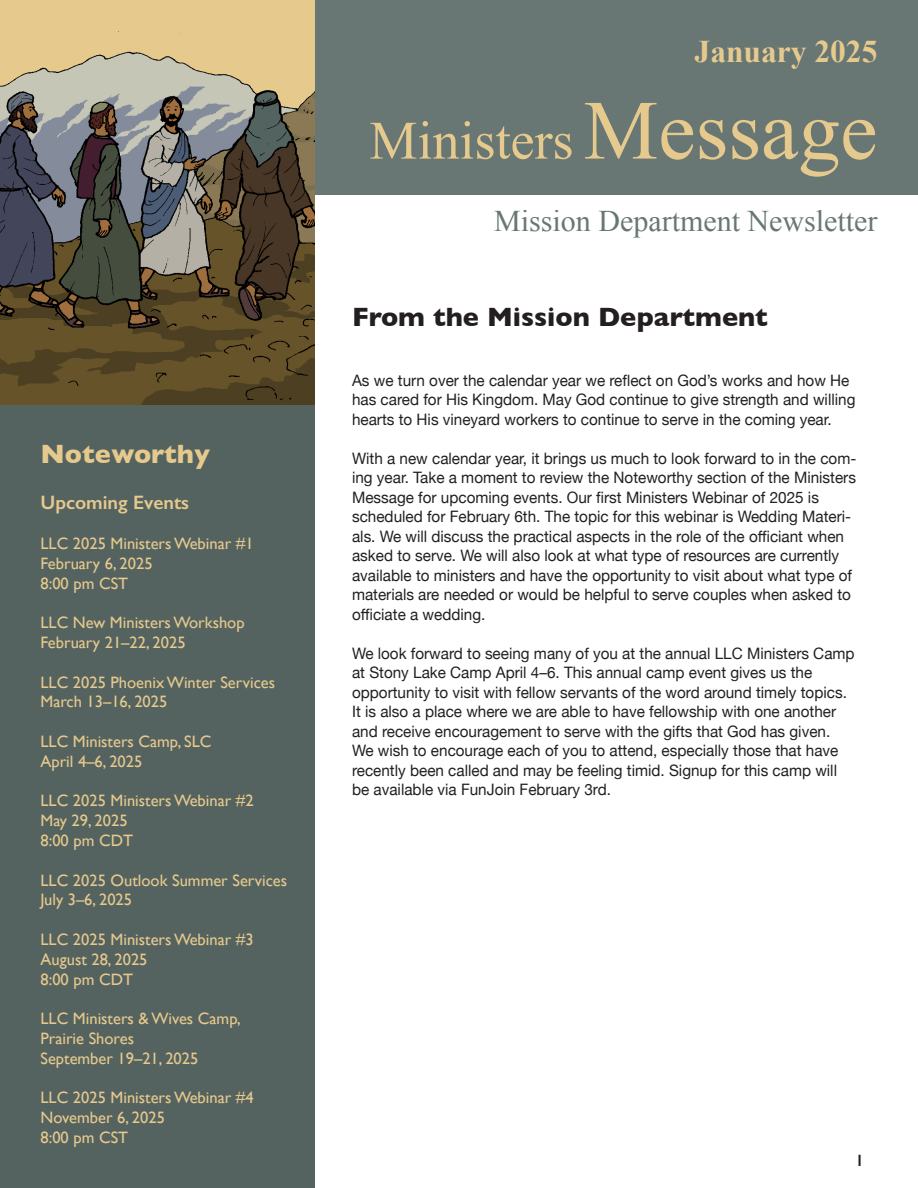
<style>
.page{position:relative;width:918px;height:1188px;background:#fff}
.page>*{position:absolute;margin:0;border:0;box-sizing:border-box;transform-origin:0 0}
.t1{font:54px "Times New Roman";color:#e6c98d}
.Date{font:700 31.5px "Times New Roman";color:#e6c98d}
.t2{font:30px "Times New Roman";color:#687774}
.t3{font:700 27px "Gill Sans";color:#231f20}
.t4{font:700 27px "Gill Sans";color:#e6c98d}
.t5{font:600 19.5px "Gill Sans";color:#e6c98d}
.Events{font:16.5px/19.8px "Gill Sans";color:#e6c98d}
.t6{font:600 16.5px "Gill Sans";color:#231f20}
.Text{font:15.75px/19.5px "Helvetica Neue";color:#231f20}
.s1{font-size:84px}
</style>
<div class="page">
<div style="left:314px;top:0;width:604px;height:194px;background:#687774"></div>
<img style="left:0;top:0;width:314px;height:405px">
<div style="left:0;top:405px;width:314px;height:783px;background:#556360"></div>
<p class="t4" style="left:40px;top:432px;width:171px">Noteworthy</p>
<p class="t5" style="left:40px;top:491px;width:150px">Upcoming Events</p>
<p class="Events" style="left:40px;top:533px;width:215px">LLC 2025 Ministers Webinar #1</p>
<p class="Events" style="left:40px;top:553px;width:114px">February 6, 2025</p>
<p class="Events" style="left:40px;top:573px;width:89px">8:00 pm CST</p>
<p class="Events" style="left:40px;top:612px;width:206px">LLC New Ministers Workshop</p>
<p class="Events" style="left:40px;top:632px;width:147px">February 21–22, 2025</p>
<p class="Events" style="left:40px;top:672px;width:236px">LLC 2025 Phoenix Winter Services</p>
<p class="Events" style="left:40px;top:692px;width:128px">March 13–16, 2025</p>
<p class="Events" style="left:40px;top:731px;width:173px">LLC Ministers Camp, SLC</p>
<p class="Events" style="left:40px;top:751px;width:103px">April 4–6, 2025</p>
<p class="Events" style="left:40px;top:791px;width:215px">LLC 2025 Ministers Webinar #2</p>
<p class="Events" style="left:40px;top:810px;width:89px">May 29, 2025</p>
<p class="Events" style="left:40px;top:830px;width:94px">8:00 pm CDT</p>
<p class="Events" style="left:40px;top:870px;width:248px">LLC 2025 Outlook Summer Services</p>
<p class="Events" style="left:40px;top:890px;width:93px">July 3–6, 2025</p>
<p class="Events" style="left:40px;top:929px;width:215px">LLC 2025 Ministers Webinar #3</p>
<p class="Events" style="left:40px;top:949px;width:109px">August 28, 2025</p>
<p class="Events" style="left:40px;top:969px;width:94px">8:00 pm CDT</p>
<p class="Events" style="left:40px;top:1008px;width:202px">LLC Ministers &amp; Wives Camp,<br>Prairie Shores</p>
<p class="Events" style="left:40px;top:1048px;width:159px">September 19–21, 2025</p>
<p class="Events" style="left:40px;top:1088px;width:215px">LLC 2025 Ministers Webinar #4</p>
<p class="Events" style="left:40px;top:1107px;width:126px">November 6, 2025</p>
<p class="Events" style="left:40px;top:1127px;width:89px">8:00 pm CST</p>
<p class="Date" style="left:695px;top:30px;width:184px">January 2025</p>
<p class="t1" style="left:369px;top:104px;width:510px">Ministers <span class="s1">Message</span></p>
<p class="t2" style="left:494px;top:200px;width:385px">Mission Department Newsletter</p>
<p class="t3" style="left:352px;top:295px;width:417px">From the Mission Department</p>
<p class="Text" style="left:352px;top:371px;width:505px">As we turn over the calendar year we reflect on God’s works and how He has cared for His Kingdom. May God continue to give strength and willing hearts to His vineyard workers to continue to serve in the coming year.</p>
<p class="Text" style="left:352px;top:449px;width:506px">With a new calendar year, it brings us much to look forward to in the com&shy;ing year. Take a moment to review the Noteworthy section of the Ministers Message for upcoming events. Our first Ministers Webinar of 2025 is scheduled for February 6th. The topic for this webinar is Wedding Materi&shy;als. We will discuss the practical aspects in the role of the officiant when asked to serve. We will also look at what type of resources are currently available to ministers and have the opportunity to visit about what type of materials are needed or would be helpful to serve couples when asked to officiate a wedding.</p>
<p class="Text" style="left:352px;top:644px;width:504px">We look forward to seeing many of you at the annual LLC Ministers Camp at Stony Lake Camp April 4–6. This annual camp event gives us the opportunity to visit with fellow servants of the word around timely topics.<br>It is also a place where we are able to have fellowship with one another and receive encouragement to serve with the gifts that God has given.<br>We wish to encourage each of you to attend, especially those that have recently been called and may be feeling timid. Signup for this camp will be available via FunJoin February 3rd.</p>
<p class="t6" style="left:856px;top:1150px;width:10px">1</p>
</div>
